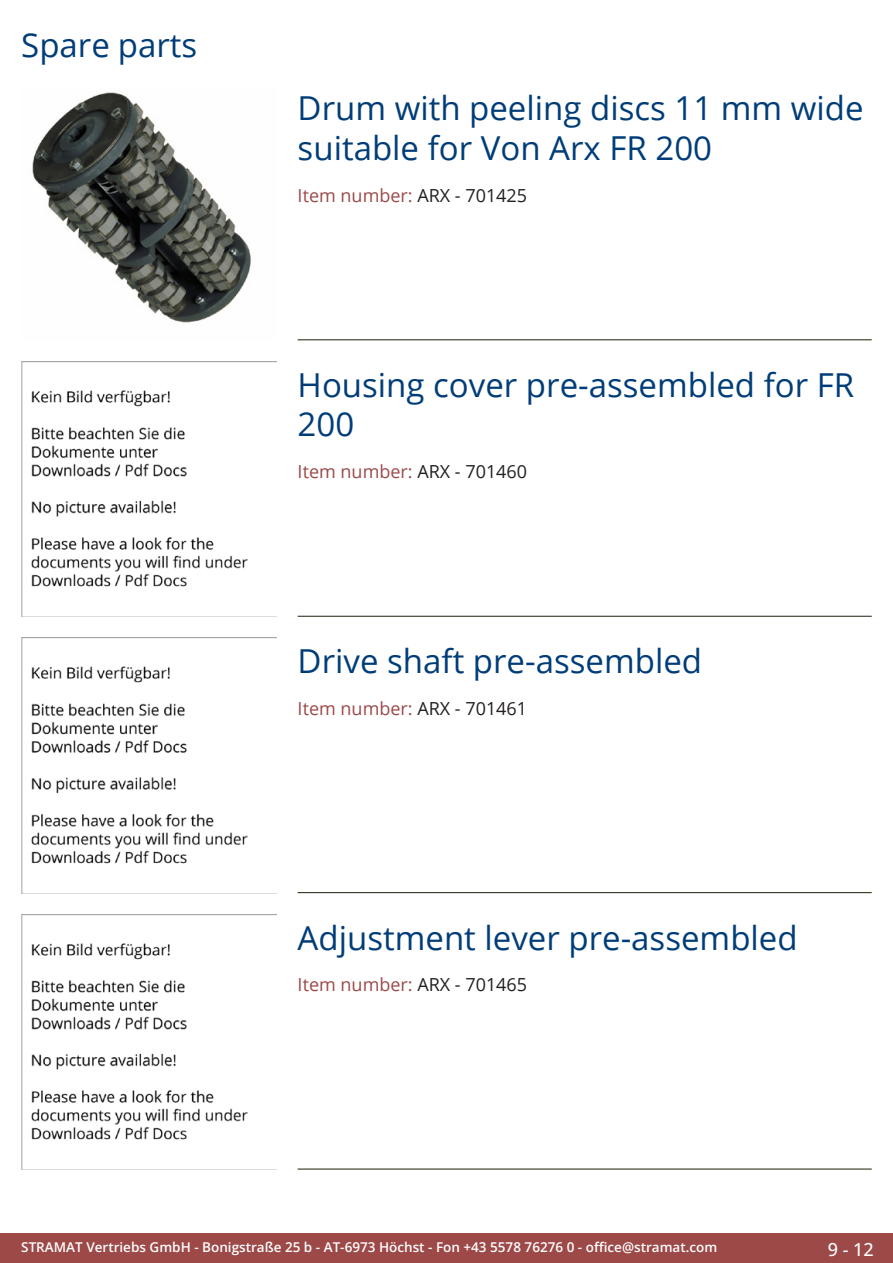
<style>
.page{position:relative;width:893px;height:1263px;background:#fff}
.page>*{position:absolute;margin:0;border:0;box-sizing:border-box;transform-origin:0 0}
.Produkttitel{font:33px/39.6px "Open Sans";color:#003d78}
.RastTitel{font:33px "Open Sans";color:#003d78}
.TechDaten_Überschrif{font:18px "Open Sans";color:#9c4948}
.t1{font:500 18px "Open Sans";color:#fff}
.t2{font:600 13.5px "Open Sans";color:#fff}
.s1{color:#231f20}
</style>
<div class="page">
<div style="left:0;top:1233px;width:893px;height:30px;background:#9c4948"></div>
<hr style="left:298px;top:340px;width:574px;height:1px;background:#201d08">
<hr style="left:298px;top:616px;width:574px;height:1px;background:#201d08">
<hr style="left:298px;top:892px;width:574px;height:1px;background:#201d08">
<hr style="left:298px;top:1169px;width:574px;height:1px;background:#201d08">
<img style="left:32px;top:92px;width:219px;height:231px">
<img style="left:21px;top:361px;width:255px;height:256px">
<img style="left:21px;top:638px;width:255px;height:255px">
<img style="left:21px;top:914px;width:255px;height:255px">
<p class="RastTitel" style="left:21px;top:22px;width:178px">Spare parts</p>
<p class="Produkttitel" style="left:298px;top:88px;width:567px">Drum with peeling discs 11 mm wide suitable for Von Arx FR 200</p>
<p class="TechDaten_Überschrif" style="left:298px;top:183px;width:231px">Item number: <span class="s1">ARX - 701425</span></p>
<p class="Produkttitel" style="left:298px;top:364px;width:558px">Housing cover pre-assembled for FR<br>200</p>
<p class="TechDaten_Überschrif" style="left:298px;top:459px;width:231px">Item number: <span class="s1">ARX - 701460</span></p>
<p class="Produkttitel" style="left:298px;top:640px;width:406px">Drive shaft pre-assembled</p>
<p class="TechDaten_Überschrif" style="left:298px;top:696px;width:231px">Item number: <span class="s1">ARX - 701461</span></p>
<p class="Produkttitel" style="left:298px;top:917px;width:501px">Adjustment lever pre-assembled</p>
<p class="TechDaten_Überschrif" style="left:298px;top:972px;width:231px">Item number: <span class="s1">ARX - 701465</span></p>
<p class="t2" style="left:21px;top:1238px;width:698px">STRAMAT Vertriebs GmbH - Bonigstraße 25 b - AT-6973 Höchst - Fon +43 5578 76276 0 - office@stramat.com</p>
<p class="t1" style="left:828px;top:1237px;width:48px">9 - 12</p>
</div>
